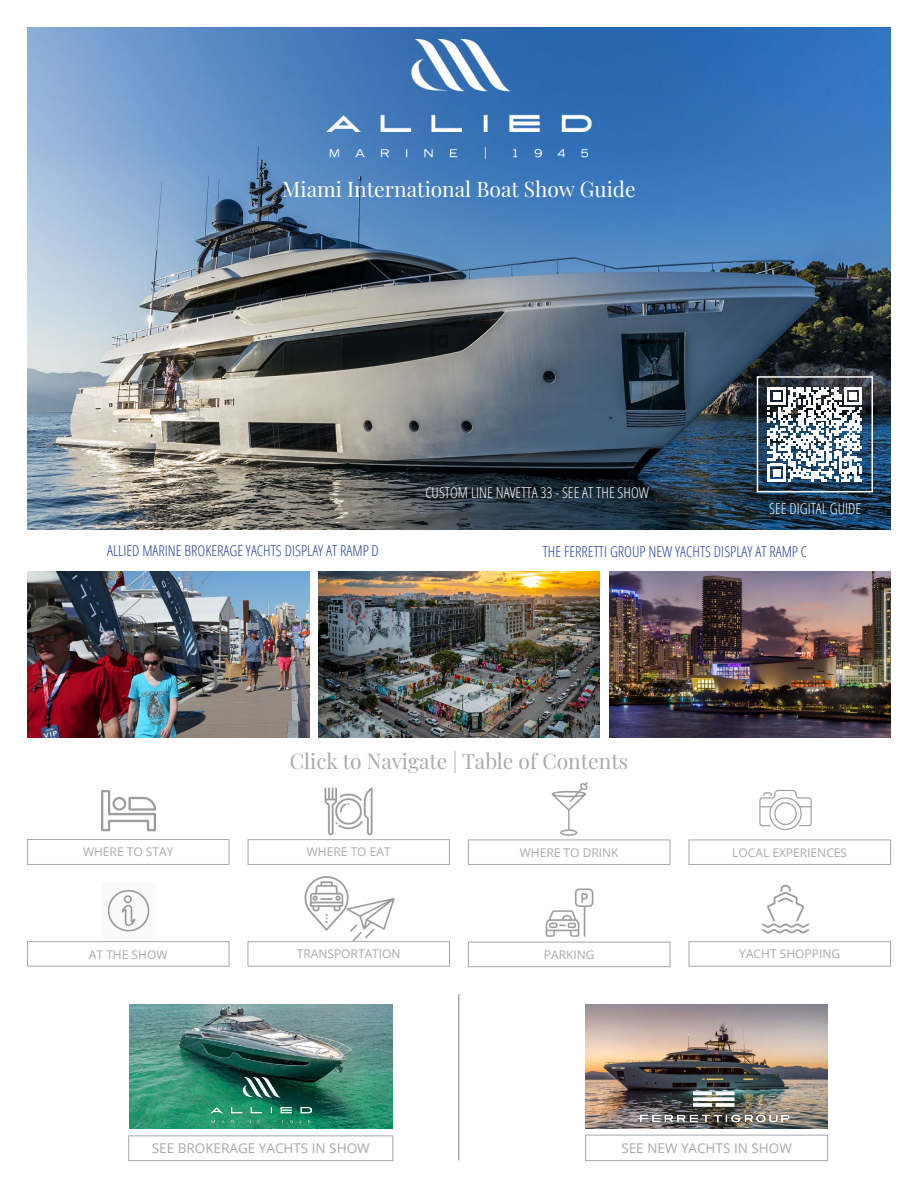
<style>
.page{position:relative;width:918px;height:1188px;background:#fff}
.page>*{position:absolute;margin:0;border:0;box-sizing:border-box;transform-origin:0 0}
.t1{font:21px "Playfair Display";color:#fff}
.t2{font:21px "Playfair Display";color:#a7a9ac}
.t3{font:300 condensed 15px "Open Sans";color:#25408f}
.t4{font:300 condensed 15px "Open Sans";color:#fff}
.t5{font:13.5px "Open Sans";color:#a7a9ac}
.t6{font:12px "Open Sans";color:#a7a9ac}
</style>
<div class="page">
<img style="left:27px;top:27px;width:864px;height:502px">
<img style="left:326px;top:39px;width:266px;height:120px">
<img style="left:610px;top:572px;width:281px;height:165px">
<img style="left:318px;top:572px;width:281px;height:165px">
<img style="left:28px;top:572px;width:281px;height:165px">
<img style="left:101px;top:790px;width:54px;height:42px">
<div style="left:27px;top:839px;width:203px;height:26px;border:1px solid #a7a9ac"></div>
<img style="left:551px;top:782px;width:37px;height:54px">
<div style="left:468px;top:839px;width:202px;height:26px;border:1px solid #a7a9ac"></div>
<img style="left:324px;top:787px;width:49px;height:49px">
<div style="left:248px;top:839px;width:202px;height:26px;border:1px solid #a7a9ac"></div>
<img style="left:759px;top:789px;width:53px;height:41px">
<div style="left:689px;top:839px;width:202px;height:26px;border:1px solid #a7a9ac"></div>
<img style="left:350px;top:898px;width:45px;height:43px">
<img style="left:304px;top:877px;width:50px;height:54px">
<div style="left:248px;top:941px;width:202px;height:26px;border:1px solid #a7a9ac"></div>
<img style="left:107px;top:889px;width:43px;height:43px">
<div style="left:27px;top:941px;width:203px;height:26px;border:1px solid #a7a9ac"></div>
<img style="left:545px;top:888px;width:49px;height:49px">
<div style="left:468px;top:942px;width:203px;height:25px;border:1px solid #a7a9ac"></div>
<img style="left:762px;top:884px;width:47px;height:50px">
<div style="left:689px;top:941px;width:202px;height:26px;border:1px solid #a7a9ac"></div>
<hr style="left:458px;top:994px;width:1px;height:166px;background:#a7a9ac">
<img style="left:586px;top:1004px;width:241px;height:125px">
<div style="left:585px;top:1135px;width:243px;height:26px;border:1px solid #a7a9ac"></div>
<img style="left:635px;top:1086px;width:159px;height:42px">
<img style="left:129px;top:1004px;width:264px;height:125px">
<div style="left:128px;top:1135px;width:265px;height:26px;border:1px solid #a7a9ac"></div>
<img style="left:210px;top:1077px;width:101px;height:46px">
<svg style="left:768px;top:387px;width:94px;height:95px"></svg>
<div style="left:757px;top:376px;width:116px;height:116px;border:2px solid #fff"></div>
<h1 class="t1" style="left:282px;top:172px;width:355px">Miami International Boat Show Guide</h1>
<p class="t4" style="left:425px;top:482px;width:225px">CUSTOM LINE NAVETTA 33 - SEE AT THE SHOW</p>
<p class="t4" style="left:769px;top:498px;width:94px">SEE DIGITAL GUIDE</p>
<p class="t3" style="left:107px;top:541px;width:273px">ALLIED MARINE BROKERAGE YACHTS DISPLAY AT RAMP D</p>
<p class="t3" style="left:543px;top:541px;width:266px">THE FERRETTI GROUP NEW YACHTS DISPLAY AT RAMP C</p>
<h1 class="t2" style="left:290px;top:744px;width:340px">Click to Navigate | Table of Contents</h1>
<p class="t6" style="left:83px;top:844px;width:92px">WHERE TO STAY</p>
<p class="t6" style="left:307px;top:844px;width:85px">WHERE TO EAT</p>
<p class="t6" style="left:520px;top:844px;width:100px">WHERE TO DRINK</p>
<p class="t6" style="left:732px;top:844px;width:116px">LOCAL EXPERIENCES</p>
<p class="t6" style="left:89px;top:946px;width:80px">AT THE SHOW</p>
<p class="t6" style="left:297px;top:946px;width:105px">TRANSPORTATION</p>
<p class="t6" style="left:544px;top:946px;width:52px">PARKING</p>
<p class="t6" style="left:739px;top:946px;width:102px">YACHT SHOPPING</p>
<p class="t5" style="left:152px;top:1139px;width:219px">SEE BROKERAGE YACHTS IN SHOW</p>
<p class="t5" style="left:621px;top:1139px;width:172px">SEE NEW YACHTS IN SHOW</p>
</div>
